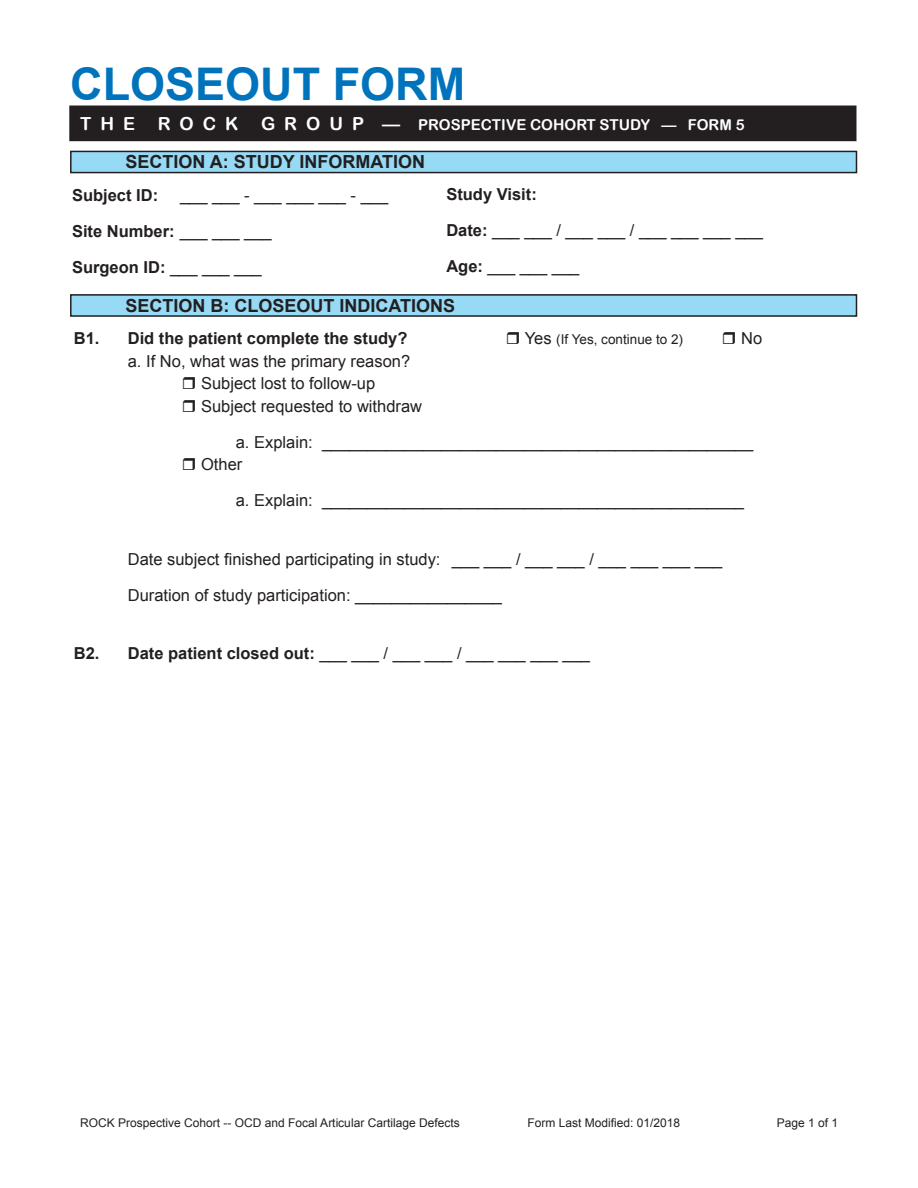
<style>
.page{position:relative;width:918px;height:1188px;background:#fff}
.page>*{position:absolute;margin:0;border:0;box-sizing:border-box;transform-origin:0 0}
.t1{font:700 45px "Arial";color:#0073bd}
.t2{font:700 18px "Arial";color:#231f20}
.t3{font:18px "Arial Rounded MT Bold";color:#fff}
.t4{font:16.5px/36px "Arial";color:#231f20}
.t5{font:700 16.5px "Arial";color:#231f20}
.t6{font:15px "Arial Rounded MT Bold";color:#fff}
.t7{font:13.5px "Arial";color:#231f20}
.t8{font:12px "Arial";color:#231f20}
.s1{font-size:18px}
.s2{font-weight:700}
.s3{font-size:16.5px}
</style>
<div class="page">
<div style="left:70px;top:106px;width:786px;height:34px;background:#231f20"></div>
<div style="left:69px;top:106px;width:788px;height:35px;border:2px solid #231f20"></div>
<div style="left:71px;top:295px;width:786px;height:21px;background:#97daf6"></div>
<div style="left:70px;top:294px;width:787px;height:23px;border:2px solid #231f20"></div>
<div style="left:71px;top:151px;width:786px;height:22px;background:#97daf6"></div>
<div style="left:70px;top:151px;width:787px;height:22px;border:2px solid #231f20"></div>
<h1 class="t1" style="left:70px;top:67px;width:396px">CLOSEOUT FORM</h1>
<p class="t3" style="left:80px;top:114px;width:56px">T H E</p>
<p class="t3" style="left:158px;top:114px;width:82px">R O C K</p>
<p class="t6" style="left:261px;top:116px;width:485px"><span class="s1">G R O U P —</span> PROSPECTIVE COHORT STUDY — FORM 5</p>
<p class="t3" style="left:76px;top:108px;width:56px">T H E</p>
<p class="t3" style="left:153px;top:108px;width:82px">R O C K</p>
<p class="t6" style="left:257px;top:110px;width:485px"><span class="s1">G R O U P —</span> PROSPECTIVE COHORT STUDY — FORM 1</p>
<p class="t2" style="left:126px;top:155px;width:301px">SECTION A: STUDY INFORMATION</p>
<p class="t4" style="left:72px;top:178px;width:318px;text-indent:108px">___ ___ - ___ ___ ___ - ___<br><span class="s2">Site Number:</span> ___ ___ ___<br><span class="s2">Surgeon ID:</span> ___ ___ ___</p>
<p class="t4" style="left:446px;top:178px;width:318px"><span class="s2">Study Visit:<br>Date:</span> ___ ___ / ___ ___ / ___ ___ ___ ___<br><span class="s2">Age:</span> ___ ___ ___</p>
<p class="t2" style="left:126px;top:299px;width:331px">SECTION B: CLOSEOUT INDICATIONS</p>
<p class="t5" style="left:72px;top:189px;width:88px">Subject ID:</p>
<p class="t5" style="left:74px;top:332px;width:335px">B1. Did the patient complete the study?</p>
<p class="t7" style="left:525px;top:334px;width:160px"><span class="s3">Yes</span> (If Yes, continue to 2)</p>
<p class="t4" style="left:741px;top:322px;width:23px">No</p>
<p class="t4" style="left:201px;top:351px;width:223px;line-height:22.5px;text-indent:-73px">a. If No, what was the primary reason?<br>Subject lost to follow-up<br>Subject requested to withdraw</p>
<p class="t4" style="left:201px;top:432px;width:554px;line-height:22.5px;text-indent:35px">a. Explain: _______________________________________________<br>Other</p>
<p class="t4" style="left:236px;top:484px;width:510px">a. Explain: ______________________________________________</p>
<p class="t4" style="left:128px;top:541px;width:596px">Date subject inished participating in study: ___ ___ / ___ ___ / ___ ___ ___ ___<br>Duration of study participation: ________________</p>
<p class="t4" style="left:74px;top:637px;width:518px"><span class="s2">B2. Date patient closed out:</span> ___ ___ / ___ ___ / ___ ___ ___ ___</p>
<p class="t8" style="left:80px;top:1118px;width:381px">ROCK Prospective Cohort -- OCD and Focal Articular Cartilage Defects</p>
<p class="t8" style="left:527px;top:1115px;width:154px">Form Last Modiied: 01/2018</p>
<p class="t8" style="left:777px;top:1118px;width:63px">Page 1 of 1</p>
</div>
